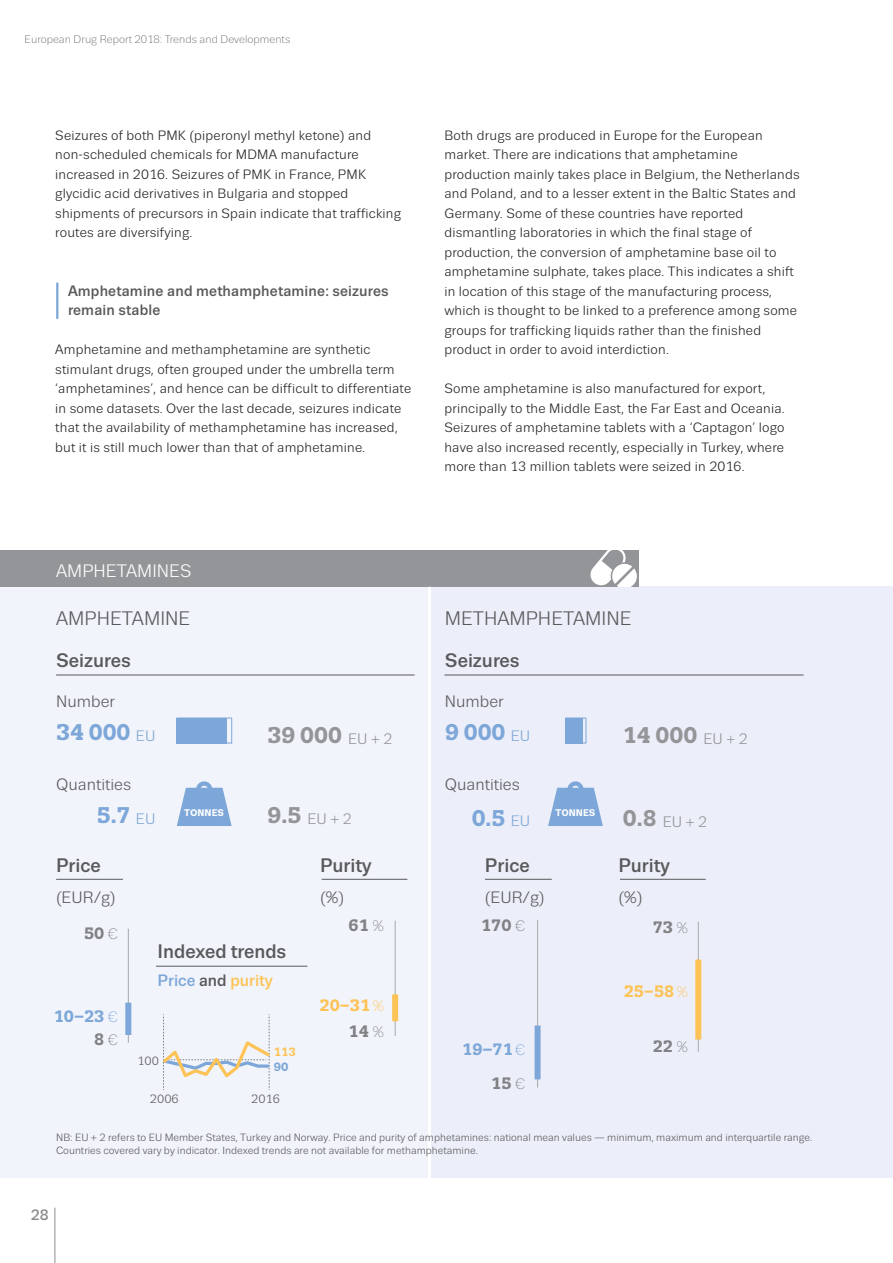
<style>
.page{position:relative;width:893px;height:1263px;background:#fff}
.page>*{position:absolute;margin:0;border:0;box-sizing:border-box;transform-origin:0 0}
.t1{font:700 22.65px "Trivia Slab";color:#939598}
.t2{font:700 22.65px "Trivia Slab";color:#7da7d8}
.t3{font:19.5px/42px "Trivia Sans";color:#58595b}
.t4{font:500 19.5px "Trivia Sans";color:#58595b}
.t5{font:18px "Trivia Sans";color:#fff}
.t6{font:16.5px "Trivia Sans";color:#58595b}
.t7{font:700 16.5px "Trivia Slab";color:#808285}
.t8{font:500 16.5px "Trivia Sans";color:#fec357}
.t9{font:700 16.5px "Trivia Slab";color:#7da7d8}
.t10{font:700 16.5px "Trivia Slab";color:#fec357}
.t11{font:15.15px "Trivia Sans";color:#939598}
.t12{font:15.15px "Trivia Sans";color:#7da7d8}
.t2_blue{font:500 15px/19.5px "Trivia Sans";letter-spacing:.01em;color:#58595b}
.t13{font:500 15px "Trivia Sans";color:#8a8c8e}
.body{font:13.5px/19.5px "Trivia Sans";letter-spacing:.015em;color:#231f20}
.t14{font:12px "Trivia Slab";color:#58595b}
.t15{font:700 12px/14.2px "Trivia Sans";color:#fec357}
.t16{font:300 10.95px "Trivia Sans";color:#58595b}
.t17{font:10.5px/12.6px "Trivia Sans";color:#58595b}
.t18{font:700 9.6px "Trivia Sans";color:#fff}
.s1{font-weight:500}
.s2{font-family:"Trivia Sans";font-weight:300;font-size:15.15px}
.s3{color:#7da7d8}
.s4{color:#58595b}
</style>
<div class="page">
<hr style="left:55px;top:1208px;width:1px;height:55px;background:#8a8c8e">
<hr style="left:56px;top:283px;width:2px;height:36px;background:#7da7d8">
<div style="left:0;top:587px;width:430px;height:591px;background:#f1f4fa"></div>
<div style="left:430px;top:587px;width:463px;height:591px;background:#eceff9"></div>
<div style="left:0;top:550px;width:638px;height:36px;background:#939598"></div>
<hr style="left:56px;top:675px;width:359px;height:1px;background:#58595b">
<hr style="left:56px;top:879px;width:67px;height:1px;background:#58595b">
<svg style="left:176px;top:718px;width:56px;height:25px"></svg>
<div style="left:177px;top:718px;width:50px;height:25px;background:#7da7d8"></div>
<svg style="left:177px;top:788px;width:55px;height:38px"></svg>
<div style="left:196px;top:781px;width:16px;height:17px;border:4px solid #7da7d8;border-radius:50%"></div>
<hr style="left:128px;top:929px;width:1px;height:114px;background:#a7a9ac">
<div style="left:125px;top:1003px;width:6px;height:32px;background:#7da7d8"></div>
<hr style="left:322px;top:879px;width:85px;height:1px;background:#58595b">
<hr style="left:395px;top:921px;width:1px;height:115px;background:#a7a9ac">
<div style="left:392px;top:994px;width:6px;height:27px;background:#fec357"></div>
<hr style="left:444px;top:675px;width:360px;height:1px;background:#58595b">
<hr style="left:485px;top:879px;width:67px;height:1px;background:#58595b">
<svg style="left:548px;top:788px;width:55px;height:38px"></svg>
<div style="left:567px;top:781px;width:17px;height:17px;border:4px solid #7da7d8;border-radius:50%"></div>
<hr style="left:537px;top:920px;width:1px;height:167px;background:#a7a9ac">
<div style="left:535px;top:1025px;width:6px;height:54px;background:#7da7d8"></div>
<hr style="left:620px;top:879px;width:86px;height:1px;background:#58595b">
<hr style="left:698px;top:922px;width:1px;height:130px;background:#a7a9ac">
<div style="left:695px;top:959px;width:6px;height:80px;background:#fec357"></div>
<hr style="left:156px;top:966px;width:151px;height:1px;background:#58595b">
<svg style="left:163px;top:1014px;width:107px;height:76px"></svg>
<hr style="left:177px;top:718px;width:55px;height:1px;background:#7da7d8">
<svg style="left:565px;top:718px;width:21px;height:25px"></svg>
<svg style="left:590px;top:550px;width:47px;height:36px"></svg>
<hr style="left:428px;top:587px;width:3px;height:591px;background:#fff">
<hr style="left:892px;top:64px;width:1px;height:30px;background:#8a8c8e">
<p class="t16" style="left:25px;top:33px;width:267px">European Drug Report 2018: Trends and Developments</p>
<p class="body" style="left:55px;top:125px;width:347px">Seizures of both PMK (piperonyl methyl ketone) and non-scheduled chemicals for MDMA manufacture increased in 2016. Seizures of PMK in France, PMK glycidic acid derivatives in Bulgaria and stopped shipments of precursors in Spain indicate that trafficking routes are diversifying.</p>
<p class="t2_blue" style="left:68px;top:281px;width:322px">Amphetamine and methamphetamine: seizures remain stable</p>
<p class="body" style="left:55px;top:340px;width:358px">Amphetamine and methamphetamine are synthetic stimulant drugs, often grouped under the umbrella term ‘amphetamines’, and hence can be difficult to differentiate in some datasets. Over the last decade, seizures indicate that the availability of methamphetamine has increased, but it is still much lower than that of amphetamine.</p>
<p class="body" style="left:444px;top:125px;width:357px">Both drugs are produced in Europe for the European market. There are indications that amphetamine production mainly takes place in Belgium, the Netherlands and Poland, and to a lesser extent in the Baltic States and Germany. Some of these countries have reported dismantling laboratories in which the final stage of production, the conversion of amphetamine base oil to amphetamine sulphate, takes place. This indicates a shift in location of this stage of the manufacturing process, which is thought to be linked to a preference among some groups for trafficking liquids rather than the finished product in order to avoid interdiction.</p>
<p class="body" style="left:444px;top:379px;width:342px">Some amphetamine is also manufactured for export, principally to the Middle East, the Far East and Oceania.<br>Seizures of amphetamine tablets with a ‘Captagon’ logo have also increased recently, especially in Turkey, where more than 13 million tablets were seized in 2016.</p>
<p class="t5" style="left:56px;top:562px;width:137px">AMPHETAMINES</p>
<p class="t3" style="left:56px;top:598px;width:136px">AMPHETAMINE<br><span class="s1">Seizures</span></p>
<p class="t6" style="left:56px;top:692px;width:60px">Number</p>
<p class="t3" style="left:445px;top:598px;width:188px">METHAMPHETAMINE<br><span class="s1">Seizures</span></p>
<p class="t6" style="left:445px;top:692px;width:60px">Number</p>
<p class="t2" style="left:56px;top:720px;width:76px">34 000</p>
<p class="t1" style="left:268px;top:723px;width:76px">39 000</p>
<p class="t6" style="left:56px;top:775px;width:77px">Quantities</p>
<p class="t2" style="left:97px;top:803px;width:35px">5.7</p>
<p class="t2" style="left:445px;top:720px;width:62px">9 000</p>
<p class="t1" style="left:623px;top:723px;width:76px">14 000</p>
<p class="t6" style="left:445px;top:775px;width:77px">Quantities</p>
<p class="t2" style="left:472px;top:806px;width:35px">0.5</p>
<p class="t12" style="left:136px;top:727px;width:21px">EU</p>
<p class="t11" style="left:703px;top:730px;width:46px">EU + 2</p>
<p class="t12" style="left:511px;top:727px;width:21px">EU</p>
<p class="t11" style="left:348px;top:730px;width:46px">EU + 2</p>
<p class="t1" style="left:268px;top:803px;width:35px">9.5</p>
<p class="t18" style="left:184px;top:807px;width:41px">TONNES</p>
<p class="t18" style="left:556px;top:807px;width:41px">TONNES</p>
<p class="t1" style="left:623px;top:806px;width:35px">0.8</p>
<p class="t12" style="left:136px;top:810px;width:21px">EU</p>
<p class="t11" style="left:307px;top:811px;width:46px">EU + 2</p>
<p class="t12" style="left:511px;top:813px;width:21px">EU</p>
<p class="t11" style="left:663px;top:813px;width:46px">EU + 2</p>
<p class="t4" style="left:56px;top:854px;width:46px">Price</p>
<p class="t6" style="left:56px;top:889px;width:61px">(EUR/g)</p>
<p class="t7" style="left:84px;top:924px;width:35px">50 <span class="s2">€</span></p>
<p class="t9" style="left:54px;top:1007px;width:65px">10−23 <span class="s2">€</span></p>
<p class="t7" style="left:94px;top:1030px;width:25px">8 <span class="s2">€</span></p>
<p class="t4" style="left:158px;top:941px;width:130px">Indexed trends</p>
<p class="t8" style="left:158px;top:972px;width:117px"><span class="s3">Price</span> <span class="s4">and</span> purity</p>
<p class="t15" style="left:274px;top:1045px;width:23px">113<br><span class="s3">90</span></p>
<p class="t14" style="left:137px;top:1054px;width:23px">100</p>
<p class="t14" style="left:150px;top:1092px;width:30px">2006</p>
<p class="t14" style="left:251px;top:1092px;width:30px">2016</p>
<p class="t4" style="left:320px;top:854px;width:53px">Purity</p>
<p class="t6" style="left:320px;top:889px;width:26px">(%)</p>
<p class="t7" style="left:349px;top:916px;width:37px">61 <span class="s2">%</span></p>
<p class="t10" style="left:320px;top:997px;width:66px">20−31<span class="s2">%</span></p>
<p class="t7" style="left:349px;top:1023px;width:37px">14 <span class="s2">%</span></p>
<p class="t4" style="left:485px;top:854px;width:46px">Price</p>
<p class="t6" style="left:485px;top:889px;width:61px">(EUR/g)</p>
<p class="t7" style="left:481px;top:916px;width:45px">170 <span class="s2">€</span></p>
<p class="t9" style="left:462px;top:1040px;width:64px">19−71<span class="s2">€</span></p>
<p class="t7" style="left:491px;top:1074px;width:35px">15 <span class="s2">€</span></p>
<p class="t4" style="left:618px;top:854px;width:53px">Purity</p>
<p class="t6" style="left:618px;top:889px;width:26px">(%)</p>
<p class="t7" style="left:653px;top:918px;width:37px">73 <span class="s2">%</span></p>
<p class="t10" style="left:624px;top:982px;width:66px">25−58<span class="s2">%</span></p>
<p class="t7" style="left:653px;top:1038px;width:37px">22 <span class="s2">%</span></p>
<p class="t17" style="left:56px;top:1131px;width:758px">NB: EU + 2 refers to EU Member States, Turkey and Norway. Price and purity of amphetamines: national mean values — minimum, maximum and interquartile range.<br>Countries covered vary by indicator. Indexed trends are not available for methamphetamine.</p>
<p class="t13" style="left:31px;top:1207px;width:19px">28</p>
</div>
